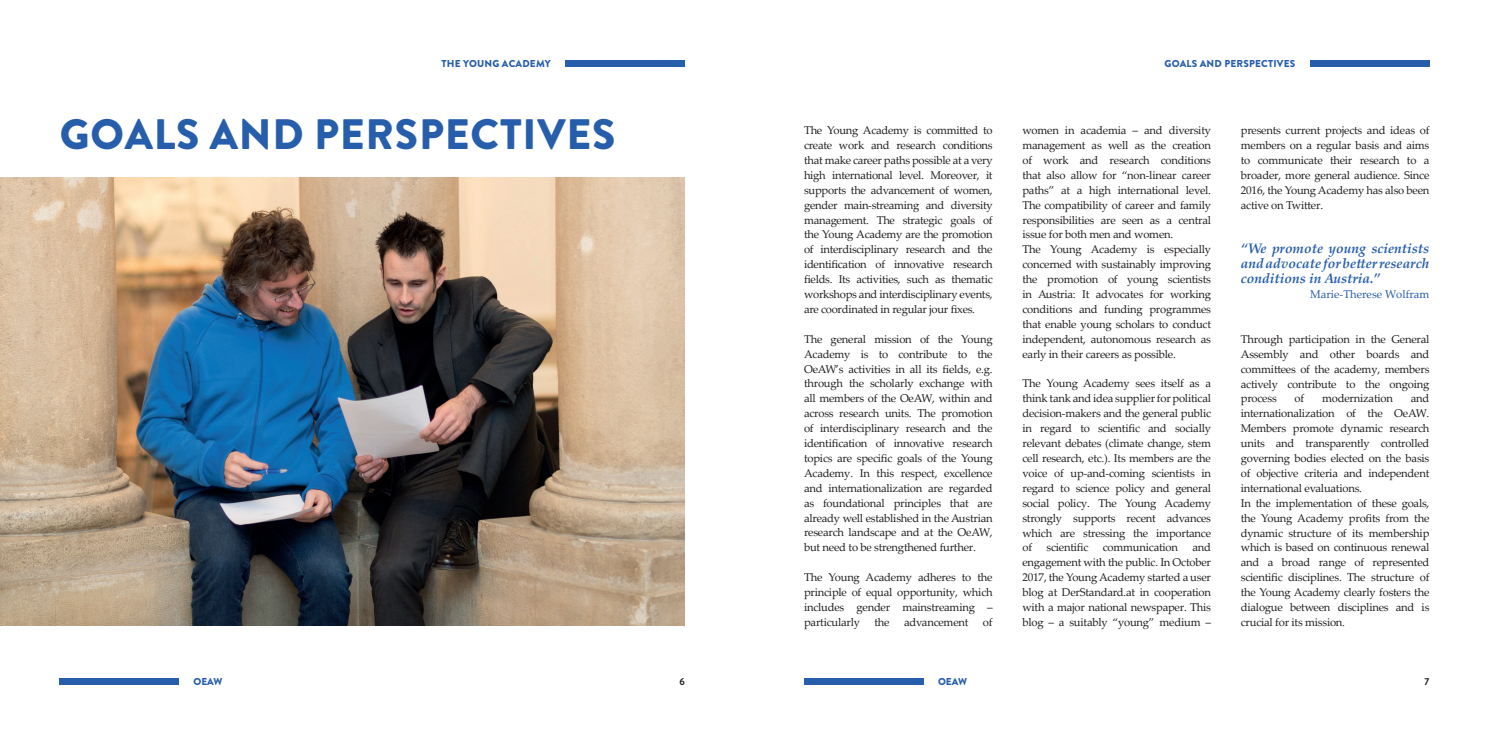
<style>
.page{position:relative;width:1489px;height:745px;background:#fff}
.page>*{position:absolute;margin:0;border:0;box-sizing:border-box;transform-origin:0 0}
.t1{font:900 42.5px "Brandon Grotesque";letter-spacing:.02em;color:#275eac}
.t2{font:italic 700 13.75px/14.9px "Palatino Linotype";color:#275eac;text-align:justify}
.t3{font:11.25px/14.9px "Palatino Linotype";letter-spacing:-.02em;color:#231f20;text-align:justify}
.t4{font:11.25px "Palatino Linotype";color:#275eac}
.t5{font:900 10px "Brandon Grotesque";letter-spacing:.02em;color:#275eac}
.t6{font:700 10px "Brandon Grotesque";color:#231f20}
</style>
<div class="page">
<img style="left:0;top:177px;width:685px;height:447px">
<div style="left:566px;top:60px;width:119px;height:6px;background:#275eac"></div>
<div style="left:1310px;top:60px;width:119px;height:6px;background:#275eac"></div>
<div style="left:60px;top:678px;width:119px;height:7px;background:#275eac"></div>
<div style="left:804px;top:678px;width:119px;height:7px;background:#275eac"></div>
<p class="t5" style="left:441px;top:56px;width:111px">THE YOUNG ACADEMY</p>
<h1 class="t1" style="left:60px;top:104px;width:557px">GOALS AND PERSPECTIVES</h1>
<p class="t5" style="left:193px;top:674px;width:31px">OEAW</p>
<p class="t3" style="left:804px;top:122px;width:190px">The Young Academy is committed to create work and research conditions that make career paths possible at a very high international level. Moreover, it supports the advancement of women, gender main-streaming and diversity management. The strategic goals of the Young Academy are the promotion of interdisciplinary research and the identification of innovative research fields. Its activities, such as thematic workshops and interdisciplinary events, are coordinated in regular jour fixes.</p>
<p class="t3" style="left:804px;top:331px;width:190px">The general mission of the Young Academy is to contribute to the OeAW’s activities in all its fields, e.g. through the scholarly exchange with all members of the OeAW, within and across research units. The promotion of interdisciplinary research and the identification of innovative research topics are specific goals of the Young Academy. In this respect, excellence and internationalization are regarded as foundational principles that are already well established in the Austrian research landscape and at the OeAW, but need to be strengthened further.</p>
<p class="t3" style="left:804px;top:569px;width:190px">The Young Academy adheres to the principle of equal opportunity, which includes gender mainstreaming – particularly</p>
<p class="t3" style="left:874px;top:613px;width:17px">the</p>
<p class="t3" style="left:904px;top:613px;width:66px">advancement</p>
<p class="t3" style="left:982px;top:613px;width:11px">of</p>
<p class="t5" style="left:1164px;top:56px;width:132px">GOALS AND PERSPECTIVES</p>
<p class="t3" style="left:1022px;top:122px;width:190px;text-align:left">women in academia – and diversity management as well as the creation of work and research conditions that also allow for “non-linear career paths” at a high international level.<br>The compatibility of career and family responsibilities are seen as a central issue for both men and women.<br>The Young Academy is especially concerned with sustainably improving the promotion of young scientists in Austria: It advocates for working conditions and funding programmes that enable young scholars to conduct independent, autonomous research as early in their careers as possible.</p>
<p class="t3" style="left:1022px;top:375px;width:190px">The Young Academy sees itself as a think tank and idea supplier for political decision-makers and the general public in regard to scientific and socially relevant debates (climate change, stem cell research, etc.). Its members are the voice of up-and-coming scientists in regard to science policy and general social policy. The Young Academy strongly supports recent advances which are stressing the importance of</p>
<p class="t3" style="left:1046px;top:539px;width:43px">scientific</p>
<p class="t3" style="left:1102px;top:539px;width:77px">communication</p>
<p class="t3" style="left:1022px;top:539px;width:190px;text-indent:170px">and engagement with the public. In October 2017, the Young Academy started a user blog at DerStandard.at in cooperation with a major national newspaper. This blog – a suitably “young” medium –</p>
<p class="t3" style="left:1240px;top:122px;width:190px">presents current projects and ideas of members on a regular basis and aims to communicate their research to a broader, more general audience. Since 2016, the Young Academy has also been active on Twitter.</p>
<p class="t2" style="left:1240px;top:240px;width:190px">“We promote young scientists and advocate for better research conditions in Austria.”</p>
<p class="t4" style="left:1309px;top:286px;width:121px">Marie-Therese Wolfram</p>
<p class="t3" style="left:1240px;top:331px;width:190px">Through participation in the General Assembly and other boards and committees of the academy, members actively contribute to the ongoing process</p>
<p class="t3" style="left:1294px;top:390px;width:11px">of</p>
<p class="t3" style="left:1321px;top:390px;width:72px">modernization</p>
<p class="t3" style="left:1240px;top:390px;width:190px;text-align:left;text-indent:170px">and internationalization of the OeAW.<br>Members promote dynamic research units and transparently controlled governing bodies elected on the basis of objective criteria and independent international evaluations.<br>In the implementation of these goals, the Young Academy profits from the dynamic structure of its membership which is based on continuous renewal and a broad range of represented scientific disciplines. The structure of the Young Academy clearly fosters the dialogue between disciplines and is crucial for its mission.</p>
<p class="t5" style="left:938px;top:674px;width:31px">OEAW</p>
<p class="t6" style="left:679px;top:674px;width:7px">6</p>
<p class="t6" style="left:1424px;top:674px;width:6px">7</p>
</div>
